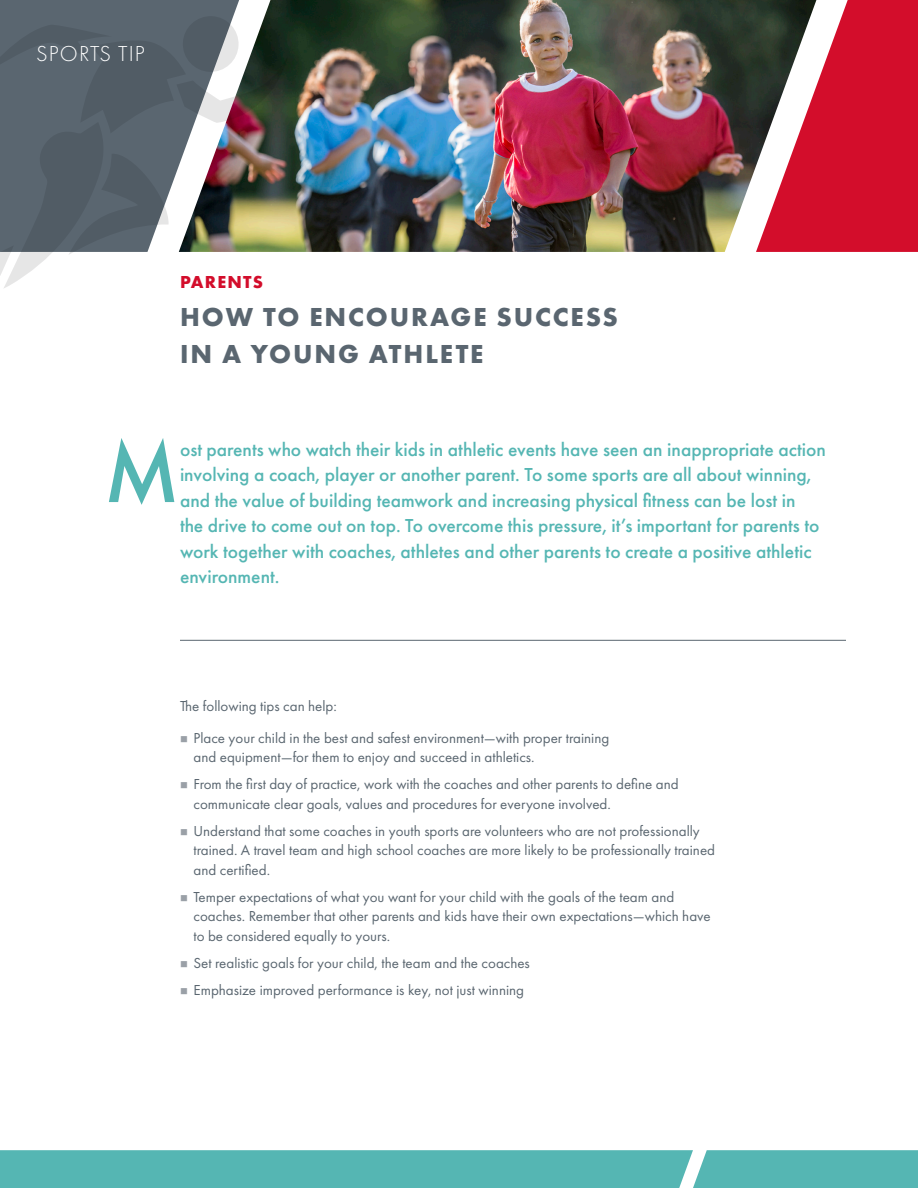
<style>
.page{position:relative;width:918px;height:1188px;background:#fff}
.page>*{position:absolute;margin:0;border:0;box-sizing:border-box;transform-origin:0 0}
.t1{font:500 89.4px "Futura PT";color:#55b6b3}
.Headline{font:700 27px/37.5px "Futura PT";letter-spacing:.07em;color:#5a6670}
.t2{font:300 22.5px "Futura PT";letter-spacing:.05em;color:#fff}
.Intro_Text{font:500 19.5px/25.5px "Futura PT";color:#55b6b3}
.Header_Sub{font:700 18px "Futura PT";letter-spacing:.07em;color:#d30d2b}
.Bullet{font:15px/19.5px "Futura PT";color:#5a6670}
.Text{font:15px "Futura PT";color:#5a6670}
.s1{color:#9aa0a7}
</style>
<div class="page">
<div style="left:0;top:1150px;width:918px;height:38px;background:#55b6b3"></div>
<div style="left:0;top:0;width:179px;height:16px;background:#5a6670"></div>
<div style="left:816px;top:0;width:102px;height:252px;background:#d30d2b"></div>
<img style="left:179px;top:0;width:637px;height:252px">
<hr style="left:180px;top:640px;width:666px;height:1px;background:#5a6670">
<svg style="left:0;top:16px;width:288px;height:272px"></svg>
<p class="t2" style="left:36px;top:40px;width:110px">SPORTS TIP</p>
<p class="Header_Sub" style="left:180px;top:271px;width:85px">PARENTS</p>
<p class="Headline" style="left:180px;top:297px;width:439px">HOW TO ENCOURAGE SUCCESS<br>IN A YOUNG ATHLETE</p>
<p class="t1" style="left:104px;top:418px;width:78px">M</p>
<p class="Intro_Text" style="left:180px;top:437px;width:647px">ost parents who watch their kids in athletic events have seen an inappropriate action involving a coach, player or another parent. To some sports are all about winning, and the value of building teamwork and increasing physical fitness can be lost in<br>the drive to come out on top. To overcome this pressure, it’s important for parents to work together with coaches, athletes and other parents to create a positive athletic environment.</p>
<p class="Text" style="left:180px;top:697px;width:158px">The following tips can help:</p>
<p class="Bullet" style="left:194px;top:728px;width:417px;text-indent:-14px"><span class="s1">■</span> Place your child in the best and safest environment—with proper training and equipment—for them to enjoy and succeed in athletics.</p>
<p class="Bullet" style="left:194px;top:775px;width:487px;text-indent:-14px"><span class="s1">■</span> From the first day of practice, work with the coaches and other parents to define and communicate clear goals, values and procedures for everyone involved.</p>
<p class="Bullet" style="left:194px;top:821px;width:523px;text-indent:-14px"><span class="s1">■</span> Understand that some coaches in youth sports are volunteers who are not professionally trained. A travel team and high school coaches are more likely to be professionally trained and certified.</p>
<p class="Bullet" style="left:194px;top:887px;width:519px;text-indent:-14px"><span class="s1">■</span> Temper expectations of what you want for your child with the goals of the team and coaches. Remember that other parents and kids have their own expectations—which have to be considered equally to yours.</p>
<p class="Bullet" style="left:180px;top:953px;width:351px"><span class="s1">■</span> Set realistic goals for your child, the team and the coaches</p>
<p class="Bullet" style="left:180px;top:980px;width:346px"><span class="s1">■</span> Emphasize improved performance is key, not just winning</p>
</div>
